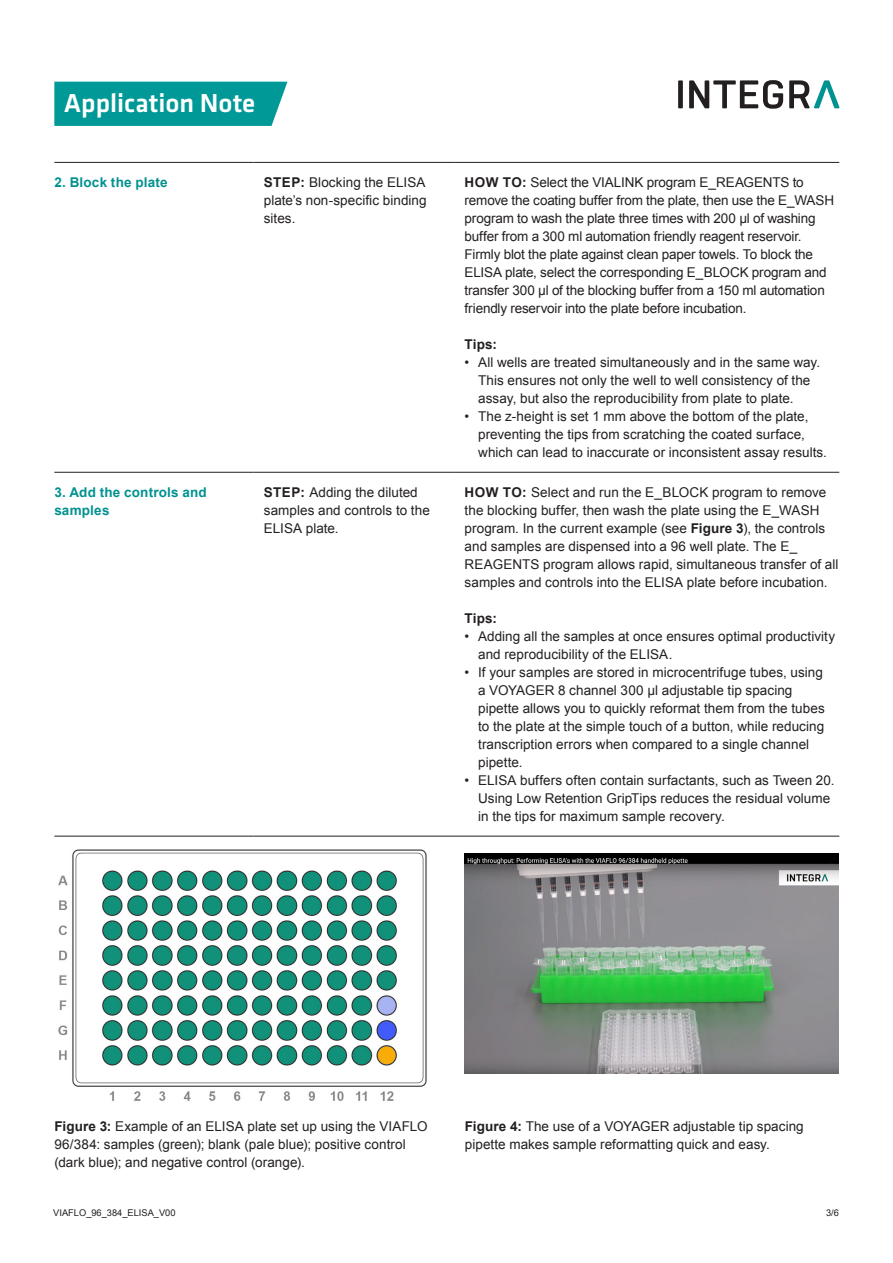
<style>
.page{position:relative;width:893px;height:1263px;background:#fff}
.page>*{position:absolute;margin:0;border:0;box-sizing:border-box;transform-origin:0 0}
.t1{font:500 27px "Klavika Basic";color:#fff}
.t2{font:13.5px/18px "Arial";color:#231f20}
.t3{font:700 13.5px/18px "Arial";letter-spacing:.015em;color:#009290}
.t4{font:700 13.5px "Arial";letter-spacing:.01em;color:#231f20}
.t5{font:9.3px "Arial";color:#231f20}
.s1{font-weight:700}
</style>
<div class="page">
<div style="left:54px;top:82px;width:233px;height:44px;background:#009997"></div>
<div style="left:678px;top:80px;width:5px;height:28px;background:#231f20"></div>
<svg style="left:689px;top:80px;width:94px;height:29px"></svg>
<svg style="left:789px;top:80px;width:50px;height:28px"></svg>
<hr style="left:54px;top:162px;width:199px;height:1px;background:#231f20">
<hr style="left:253px;top:162px;width:201px;height:1px;background:#231f20">
<hr style="left:454px;top:162px;width:385px;height:1px;background:#231f20">
<hr style="left:54px;top:472px;width:199px;height:1px;background:#231f20">
<hr style="left:253px;top:472px;width:201px;height:1px;background:#231f20">
<hr style="left:454px;top:472px;width:385px;height:1px;background:#231f20">
<hr style="left:54px;top:836px;width:199px;height:1px;background:#231f20">
<hr style="left:253px;top:836px;width:201px;height:1px;background:#231f20">
<hr style="left:454px;top:836px;width:385px;height:1px;background:#231f20">
<img style="left:58px;top:849px;width:369px;height:252px">
<img style="left:464px;top:853px;width:375px;height:220px">
<p class="t1" style="left:64px;top:85px;width:193px">Application Note</p>
<p class="t3" style="left:54px;top:174px;width:115px">2. Block the plate</p>
<p class="t2" style="left:264px;top:174px;width:164px;text-align:justify"><span class="s1">STEP:</span> Blocking the ELISA plate’s non-specific binding sites.</p>
<p class="t2" style="left:465px;top:174px;width:371px"><span class="s1">HOW TO:</span> Select the VIALINK program E_REAGENTS to remove the coating buffer from the plate, then use the E_WASH program to wash the plate three times with 200 µl of washing buffer from a 300 ml automation friendly reagent reservoir.<br>Firmly blot the plate against clean paper towels. To block the ELISA plate, select the corresponding E_BLOCK program and transfer 300 µl of the blocking buffer from a 150 ml automation friendly reservoir into the plate before incubation.</p>
<p class="t4" style="left:465px;top:336px;width:34px">Tips:</p>
<p class="t2" style="left:478px;top:354px;width:344px;text-indent:-14px">• All wells are treated simultaneously and in the same way.<br>This ensures not only the well to well consistency of the assay, but also the reproducibility from plate to plate.</p>
<p class="t2" style="left:478px;top:408px;width:350px;text-indent:-14px">• The z-height is set 1 mm above the bottom of the plate, preventing the tips from scratching the coated surface, which can lead to inaccurate or inconsistent assay results.</p>
<p class="t3" style="left:54px;top:484px;width:154px">3. Add the controls and samples</p>
<p class="t2" style="left:264px;top:483px;width:168px"><span class="s1">STEP:</span> Adding the diluted samples and controls to the<br>ELISA plate.</p>
<p class="t2" style="left:465px;top:483px;width:375px"><span class="s1">HOW TO:</span> Select and run the E_BLOCK program to remove the blocking buffer, then wash the plate using the E_WASH program. In the current example (see <span class="s1">Figure 3</span>), the controls and samples are dispensed into a 96 well plate. The E_ REAGENTS program allows rapid, simultaneous transfer of all samples and controls into the ELISA plate before incubation.</p>
<p class="t4" style="left:465px;top:609px;width:34px">Tips:</p>
<p class="t2" style="left:478px;top:627px;width:358px;text-indent:-14px">• Adding all the samples at once ensures optimal productivity and reproducibility of the ELISA.</p>
<p class="t2" style="left:478px;top:663px;width:348px;text-indent:-14px">• If your samples are stored in microcentrifuge tubes, using a VOYAGER 8 channel 300 µl adjustable tip spacing pipette allows you to quickly reformat them from the tubes to the plate at the simple touch of a button, while reducing transcription errors when compared to a single channel pipette.</p>
<p class="t2" style="left:478px;top:771px;width:358px;text-indent:-14px">• ELISA buffers often contain surfactants, such as Tween 20.<br>Using Low Retention GripTips reduces the residual volume in the tips for maximum sample recovery.</p>
<p class="t2" style="left:54px;top:1117px;width:375px"><span class="s1">Figure 3:</span> Example of an ELISA plate set up using the VIAFLO<br>96/384: samples (green); blank (pale blue); positive control (dark blue); and negative control (orange).</p>
<p class="t2" style="left:465px;top:1117px;width:340px"><span class="s1">Figure 4:</span> The use of a VOYAGER adjustable tip spacing pipette makes sample reformatting quick and easy.</p>
<p class="t5" style="left:53px;top:1206px;width:124px">VIAFLO_96_384_ELISA_V00</p>
<p class="t5" style="left:826px;top:1206px;width:14px">3/6</p>
</div>
